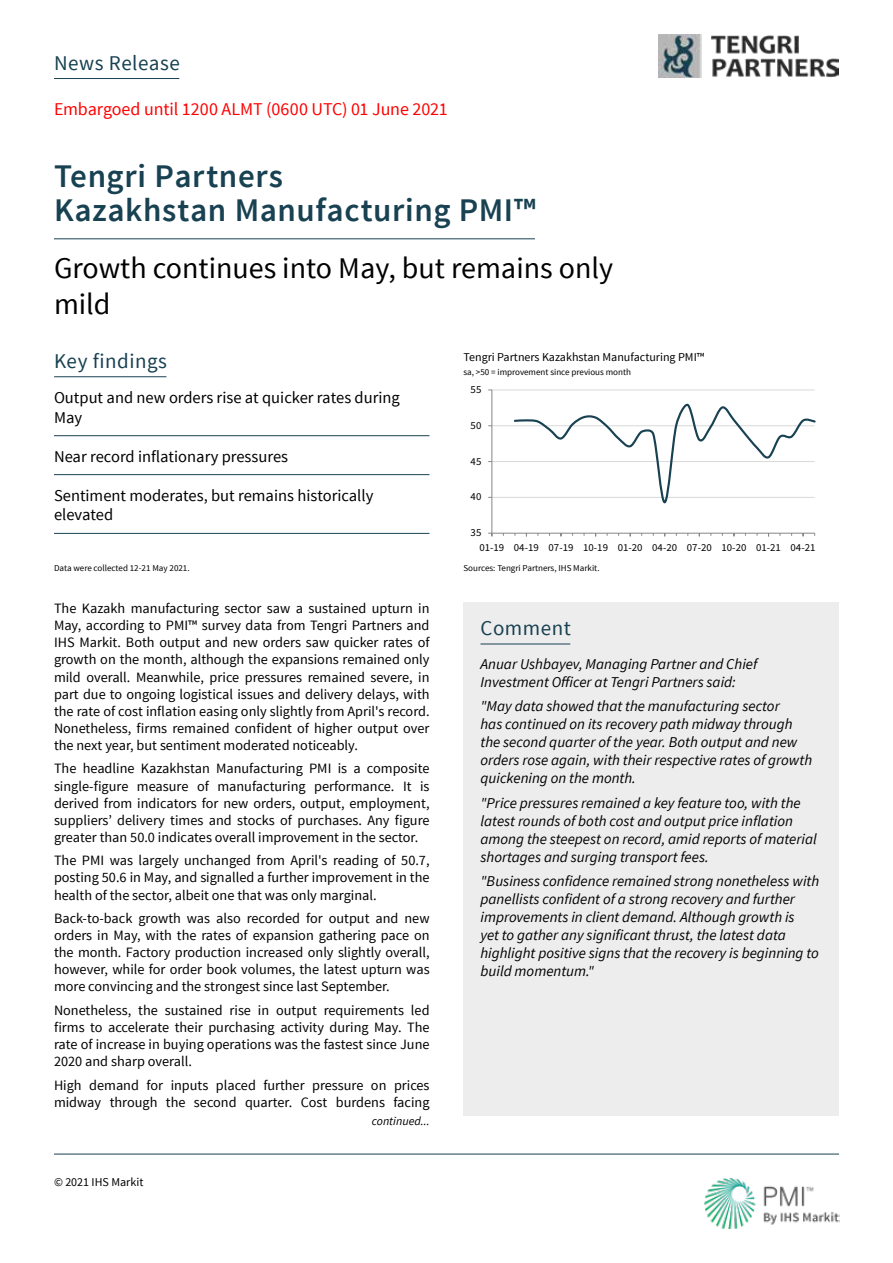
<style>
.page{position:relative;width:893px;height:1263px;background:#fff}
.page>*{position:absolute;margin:0;border:0;box-sizing:border-box;transform-origin:0 0}
.t1{font:600 33px/34.5px "Source Sans Pro";letter-spacing:.015em;color:#184152}
.t2{font:30px/36px "Source Sans Pro";color:#000}
.t3{font:21px "Source Sans Pro";letter-spacing:.025em;color:#184152}
.t4{font:18px "Source Sans Pro";letter-spacing:-.01em;color:#f00}
.t5{font:16.5px/19.8px "Source Sans Pro";color:#000}
.t6{font:italic 15px/18px "Source Sans Pro";color:#000}
.t7{font:14.25px/17.1px "Source Sans Pro";color:#000;text-align:justify}
.t8{font:12px "Source Sans Pro";color:#000}
.t9{font:italic 12px "Source Sans Pro";color:#000}
.t10{font:10.65px "Source Sans Pro";letter-spacing:-.005em;color:#000}
.t11{font:9px "Source Sans Pro";color:#000}
</style>
<div class="page">
<img style="left:704px;top:1178px;width:136px;height:50px">
<hr style="left:54px;top:1154px;width:785px;height:1px;background:#184152">
<hr style="left:492px;top:497px;width:323px;height:1px;background:#d9d9d9">
<hr style="left:492px;top:461px;width:323px;height:1px;background:#d9d9d9">
<hr style="left:492px;top:425px;width:323px;height:1px;background:#d9d9d9">
<hr style="left:492px;top:389px;width:323px;height:1px;background:#d9d9d9">
<hr style="left:491px;top:390px;width:1px;height:143px;background:#868686">
<hr style="left:492px;top:533px;width:323px;height:1px;background:#868686">
<svg style="left:513px;top:403px;width:302px;height:101px"></svg>
<hr style="left:54px;top:376px;width:112px;height:1px;background:#184152">
<hr style="left:54px;top:78px;width:125px;height:1px;background:#184152">
<hr style="left:54px;top:238px;width:481px;height:1px;background:#184152">
<hr style="left:54px;top:435px;width:375px;height:1px;background:#184152">
<hr style="left:54px;top:474px;width:375px;height:1px;background:#184152">
<hr style="left:54px;top:533px;width:375px;height:1px;background:#184152">
<div style="left:463px;top:602px;width:376px;height:56px;background:#ededed"></div>
<hr style="left:480px;top:644px;width:90px;height:1px;background:#184152">
<div style="left:463px;top:658px;width:376px;height:457px;background:#ededed"></div>
<img style="left:659px;top:35px;width:180px;height:42px">
<h3 class="t3" style="left:54px;top:50px;width:127px">News Release</h3>
<p class="t4" style="left:54px;top:98px;width:395px">Embargoed until 1200 ALMT (0600 UTC) 01 June 2021</p>
<h1 class="t1" style="left:54px;top:160px;width:483px">Tengri Partners<br>Kazakhstan Manufacturing PMI™</h1>
<h2 class="t2" style="left:54px;top:250px;width:561px">Growth continues into May, but remains only mild</h2>
<h3 class="t3" style="left:54px;top:348px;width:114px">Key findings</h3>
<p class="t8" style="left:463px;top:350px;width:242px">Tengri Partners Kazakhstan Manufacturing PMI™</p>
<p class="t11" style="left:463px;top:366px;width:169px">sa, &gt;50 = improvement since previous month</p>
<p class="t5" style="left:54px;top:388px;width:347px">Output and new orders rise at quicker rates during<br>May</p>
<p class="t5" style="left:54px;top:446px;width:236px">Near record inflationary pressures</p>
<p class="t5" style="left:54px;top:485px;width:321px">Sentiment moderates, but remains historically elevated</p>
<p class="t11" style="left:54px;top:562px;width:137px">Data were collected 12-21 May 2021.</p>
<p class="t7" style="left:54px;top:600px;width:377px">The Kazakh manufacturing sector saw a sustained upturn in May, according to PMI™ survey data from Tengri Partners and IHS Markit. Both output and new orders saw quicker rates of growth on the month, although the expansions remained only mild overall. Meanwhile, price pressures remained severe, in part due to ongoing logistical issues and delivery delays, with the rate of cost inflation easing only slightly from April's record.<br>Nonetheless, firms remained confident of higher output over the next year, but sentiment moderated noticeably.</p>
<p class="t7" style="left:54px;top:760px;width:377px">The headline Kazakhstan Manufacturing PMI is a composite single-figure measure of manufacturing performance. It is derived from indicators for new orders, output, employment, suppliers’ delivery times and stocks of purchases. Any figure greater than 50.0 indicates overall improvement in the sector.</p>
<p class="t7" style="left:54px;top:852px;width:377px">The PMI was largely unchanged from April's reading of 50.7, posting 50.6 in May, and signalled a further improvement in the health of the sector, albeit one that was only marginal.</p>
<p class="t7" style="left:54px;top:910px;width:377px">Back-to-back growth was also recorded for output and new orders in May, with the rates of expansion gathering pace on the month. Factory production increased only slightly overall, however, while for order book volumes, the latest upturn was more convincing and the strongest since last September.</p>
<p class="t7" style="left:54px;top:1002px;width:377px">Nonetheless, the sustained rise in output requirements led firms to accelerate their purchasing activity during May. The rate of increase in buying operations was the fastest since June 2020 and sharp overall.</p>
<p class="t7" style="left:54px;top:1077px;width:377px">High demand for inputs placed further pressure on prices midway through the second quarter. Cost burdens facing</p>
<p class="t8" style="left:54px;top:1175px;width:91px">© 2021 IHS Markit</p>
<p class="t9" style="left:372px;top:1113px;width:59px">continued...</p>
<p class="t10" style="left:471px;top:383px;width:12px">55</p>
<p class="t10" style="left:471px;top:419px;width:12px">50</p>
<p class="t10" style="left:471px;top:454px;width:12px">45</p>
<p class="t10" style="left:471px;top:490px;width:12px">40</p>
<p class="t10" style="left:471px;top:526px;width:12px">35</p>
<p class="t10" style="left:479px;top:541px;width:338px">01-19 04-19 07-19 10-19 01-20 04-20 07-20 10-20 01-21 04-21</p>
<p class="t11" style="left:463px;top:562px;width:138px">Sources: Tengri Partners, IHS Markit.</p>
<h3 class="t3" style="left:480px;top:615px;width:92px">Comment</h3>
<p class="t6" style="left:480px;top:655px;width:278px">Anuar Ushbayev, Managing Partner and Chief<br>Investment Officer at Tengri Partners said:</p>
<p class="t6" style="left:480px;top:697px;width:333px">"May data showed that the manufacturing sector<br>has continued on its recovery path midway through the second quarter of the year. Both output and new orders rose again, with their respective rates of growth quickening on the month.</p>
<p class="t6" style="left:480px;top:794px;width:338px">"Price pressures remained a key feature too, with the latest rounds of both cost and output price inflation among the steepest on record, amid reports of material shortages and surging transport fees.</p>
<p class="t6" style="left:480px;top:872px;width:340px">"Business confidence remained strong nonetheless with panellists confident of a strong recovery and further improvements in client demand. Although growth is<br>yet to gather any significant thrust, the latest data highlight positive signs that the recovery is beginning to build momentum."</p>
</div>
